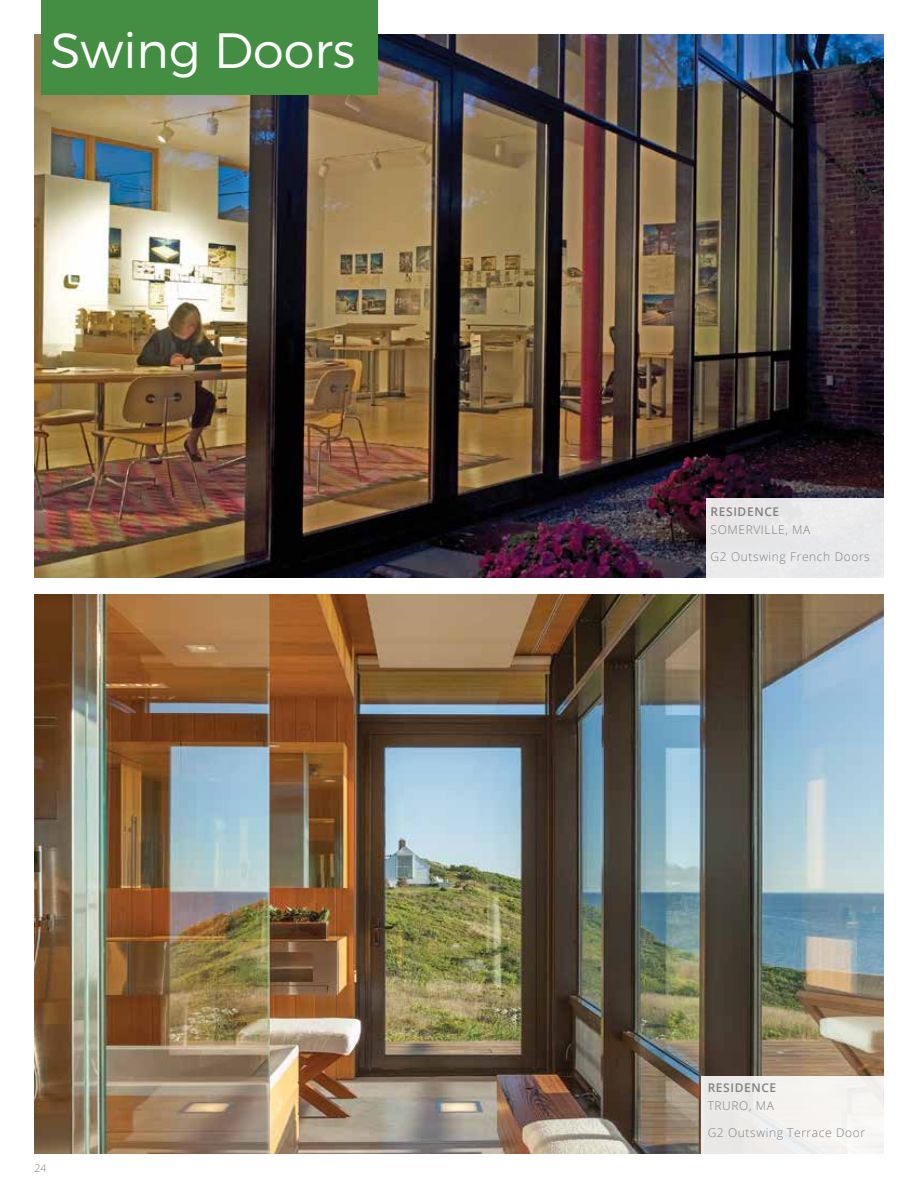
<style>
.page{position:relative;width:918px;height:1188px;background:#fff}
.page>*{position:absolute;margin:0;border:0;box-sizing:border-box;transform-origin:0 0}
.t1{font:300 49.5px "Montserrat";color:#fff}
.t2{font:300 12px "Open Sans";letter-spacing:.05em;color:#7f8080}
.t3{font:600 12px "Open Sans";letter-spacing:.05em;color:#7f8080}
.t4{font:300 10.5px "Open Sans";color:#7f8080}
</style>
<div class="page">
<img style="left:34px;top:594px;width:850px;height:560px">
<img style="left:34px;top:35px;width:850px;height:542px">
<div style="left:701px;top:1076px;width:198px;height:79px;background:linear-gradient(to right,#e9e8e6,#fcfaf9)"></div>
<div style="left:706px;top:499px;width:178px;height:79px;background:#e9e9eb"></div>
<div style="left:41px;top:0;width:337px;height:94px;background:#438e42"></div>
<h1 class="t1" style="left:50px;top:20px;width:306px">Swing Doors</h1>
<p class="t4" style="left:34px;top:1161px;width:13px">24</p>
<p class="t3" style="left:711px;top:503px;width:70px">RESIDENCE</p>
<p class="t2" style="left:711px;top:521px;width:101px">SOMERVILLE, MA</p>
<p class="t2" style="left:711px;top:549px;width:161px">G2 Outswing French Doors</p>
<p class="t3" style="left:708px;top:1079px;width:70px">RESIDENCE</p>
<p class="t2" style="left:708px;top:1097px;width:68px">TRURO, MA</p>
<p class="t2" style="left:708px;top:1125px;width:159px">G2 Outswing Terrace Door</p>
</div>
